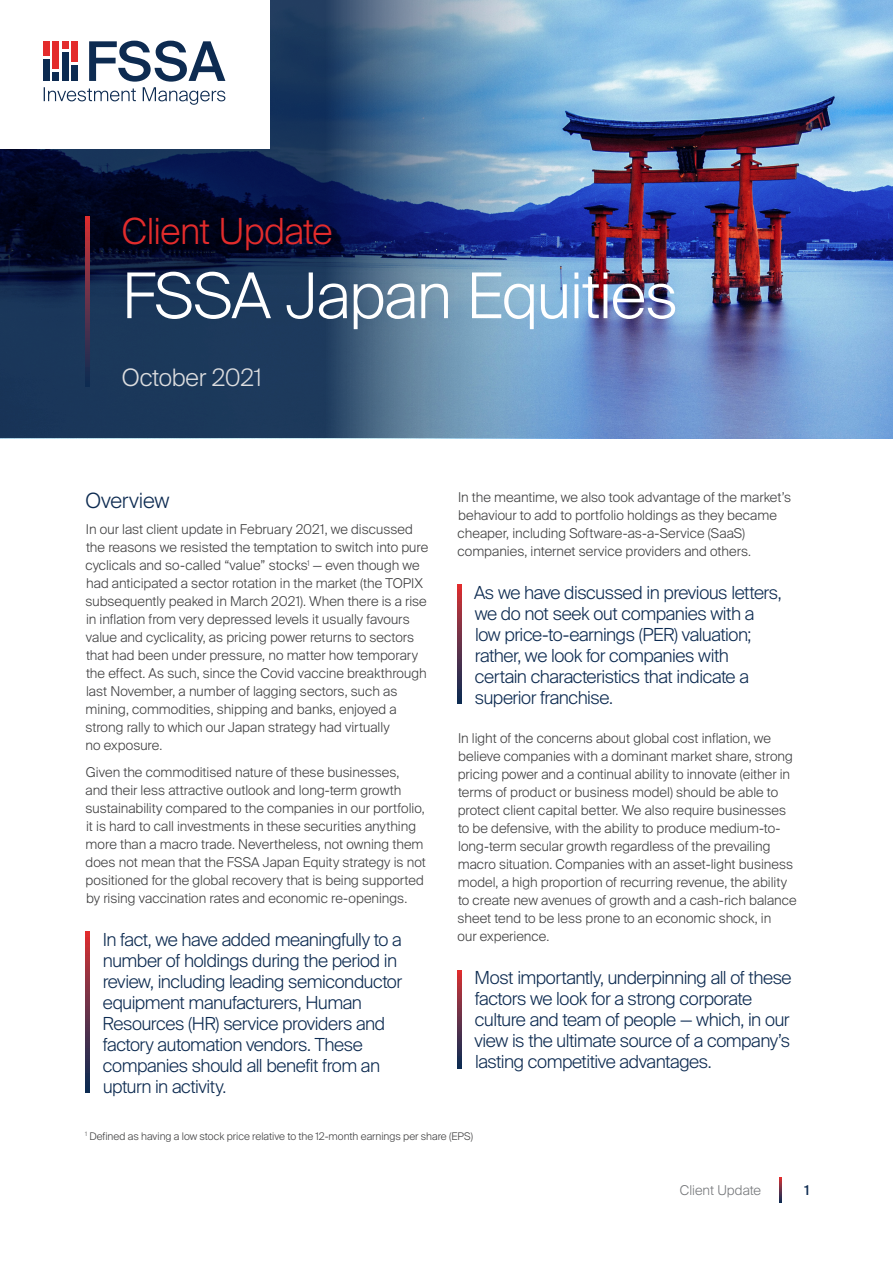
<style>
.page{position:relative;width:893px;height:1263px;background:#fff}
.page>*{position:absolute;margin:0;border:0;box-sizing:border-box;transform-origin:0 0}
.t1{font:300 63px "Suisse Intl";letter-spacing:-.02em;color:#fff}
.t2{font:300 36px "Suisse Intl";letter-spacing:-.015em;color:#e32c2c}
.t3{font:300 24px "Suisse Intl";letter-spacing:-.01em;color:#dcdddf}
.Heading{font:300 21px "Suisse Intl";letter-spacing:-.01em;color:#0d2b51}
.pull_quote_table{font:300 18px/21px "Suisse Intl";letter-spacing:-.025em;color:#0d2b51}
.Body_Copy{font:300 13.5px/18px "Suisse Intl";letter-spacing:.005em;color:#3e3e3f}
.t4{font:300 13.5px "Suisse Intl";color:#76787b}
.t5{font:500 13.5px "Suisse Intl";color:#0d2b51}
.Mandatories{font:300 10.5px "Suisse Intl";color:#3e3e3f}
</style>
<div class="page">
<svg style="left:779px;top:1177px;width:2px;height:25px"></svg>
<img style="left:648px;top:0;width:245px;height:438px">
<img style="left:0;top:0;width:648px;height:438px">
<svg style="left:85px;top:216px;width:5px;height:170px"></svg>
<svg style="left:85px;top:932px;width:5px;height:161px"></svg>
<svg style="left:457px;top:585px;width:5px;height:119px"></svg>
<svg style="left:457px;top:970px;width:5px;height:98px"></svg>
<div style="left:0;top:0;width:269px;height:148px;background:#fff"></div>
<svg style="left:44px;top:41px;width:181px;height:64px"></svg>
<p class="t2" style="left:122px;top:210px;width:212px">Client Update</p>
<p class="t1" style="left:122px;top:260px;width:558px">FSSA Japan Equities</p>
<p class="t3" style="left:122px;top:364px;width:142px">October 2021</p>
<p class="Heading" style="left:85px;top:488px;width:86px">Overview</p>
<p class="Body_Copy" style="left:85px;top:520px;width:344px">In our last client update in February 2021, we discussed the reasons we resisted the temptation to switch into pure cyclicals and so-called “value” stocks<sup>1</sup> — even though we had anticipated a sector rotation in the market (the TOPIX subsequently peaked in March 2021). When there is a rise in inflation from very depressed levels it usually favours value and cyclicality, as pricing power returns to sectors that had been under pressure, no matter how temporary the effect. As such, since the Covid vaccine breakthrough last November, a number of lagging sectors, such as mining, commodities, shipping and banks, enjoyed a strong rally to which our Japan strategy had virtually<br>no exposure.</p>
<p class="Body_Copy" style="left:85px;top:763px;width:342px">Given the commoditised nature of these businesses,<br>and their less attractive outlook and long-term growth sustainability compared to the companies in our portfolio, it is hard to call investments in these securities anything more than a macro trade. Nevertheless, not owning them does not mean that the FSSA Japan Equity strategy is not positioned for the global recovery that is being supported by rising vaccination rates and economic re-openings.</p>
<p class="pull_quote_table" style="left:103px;top:929px;width:301px">In fact, we have added meaningfully to a number of holdings during the period in review, including leading semiconductor equipment manufacturers, Human Resources (HR) service providers and factory automation vendors. These companies should all benefit from an upturn in activity.</p>
<p class="Body_Copy" style="left:458px;top:488px;width:335px">In the meantime, we also took advantage of the market’s behaviour to add to portfolio holdings as they became cheaper, including Software-as-a-Service (SaaS) companies, internet service providers and others.</p>
<p class="pull_quote_table" style="left:474px;top:582px;width:309px">As we have discussed in previous letters, we do not seek out companies with a low price-to-earnings (PER) valuation; rather, we look for companies with certain characteristics that indicate a superior franchise.</p>
<p class="Body_Copy" style="left:457px;top:729px;width:341px">In light of the concerns about global cost inflation, we believe companies with a dominant market share, strong pricing power and a continual ability to innovate (either in terms of product or business model) should be able to protect client capital better. We also require businesses to be defensive, with the ability to produce medium-to&shy;long-term secular growth regardless of the prevailing macro situation. Companies with an asset-light business model, a high proportion of recurring revenue, the ability to create new avenues of growth and a cash-rich balance sheet tend to be less prone to an economic shock, in<br>our experience.</p>
<p class="pull_quote_table" style="left:474px;top:967px;width:319px">Most importantly, underpinning all of these factors we look for a strong corporate culture and team of people — which, in our view is the ultimate source of a company’s lasting competitive advantages.</p>
<p class="Mandatories" style="left:85px;top:1130px;width:389px"><sup>1</sup> Defined as having a low stock price relative to the 12-month earnings per share (EPS)</p>
<p class="t4" style="left:680px;top:1182px;width:83px">Client Update</p>
<p class="t5" style="left:804px;top:1182px;width:6px">1</p>
</div>
